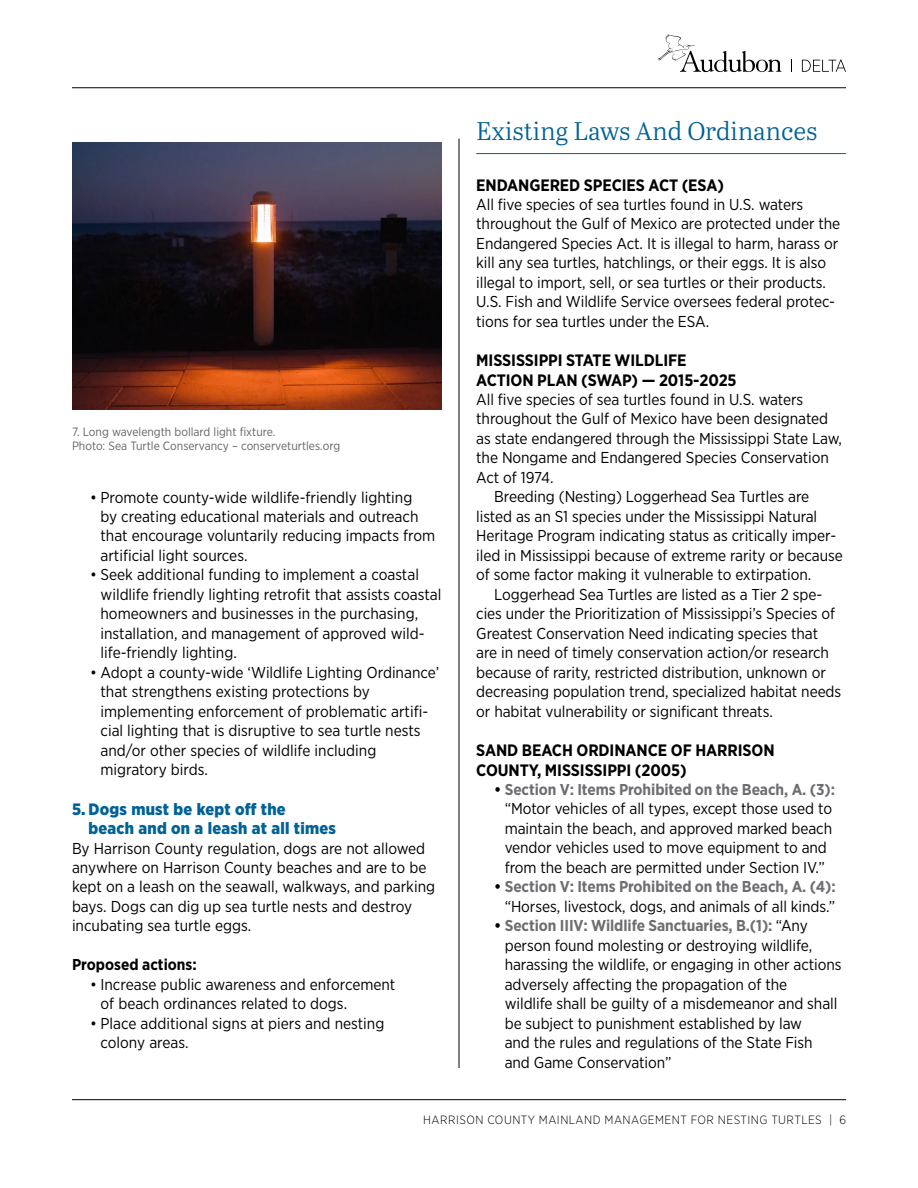
<style>
.page{position:relative;width:918px;height:1188px;background:#fff}
.page>*{position:absolute;margin:0;border:0;box-sizing:border-box;transform-origin:0 0}
.t1{font:25.5px "Abril Text Lt";color:#006296}
.t2{font:700 16.5px/19.5px "Gotham Narrow";letter-spacing:-.005em;color:#000}
.t3{font:900 16.5px/19.5px "Gotham Narrow";letter-spacing:.015em;color:#006296}
.t4{font:15.75px/19.5px "Gotham Narrow";letter-spacing:-.005em;color:#000}
.t5{font:700 15.75px "Gotham Narrow";color:#000}
.t6{font:12px/13.5px "Gotham Narrow";color:#636466}
.t7{font:300 12px "Gotham Narrow";letter-spacing:.04em;color:#000}
.s1{font-weight:700}
.s2{font-weight:700;color:#6d6e71}
</style>
<div class="page">
<hr style="left:72px;top:87px;width:774px;height:1px;background:#000">
<hr style="left:72px;top:1099px;width:774px;height:1px;background:#000">
<svg style="left:657px;top:35px;width:125px;height:37px"></svg>
<svg style="left:802px;top:60px;width:44px;height:12px"></svg>
<svg style="left:791px;top:59px;width:1px;height:13px"></svg>
<hr style="left:459px;top:139px;width:1px;height:929px;background:#000">
<img style="left:72px;top:142px;width:370px;height:268px">
<hr style="left:476px;top:153px;width:370px;height:1px;background:#006296">
<p class="t6" style="left:72px;top:425px;width:270px">7. Long wavelength bollard light fixture.<br>Photo: Sea Turtle Conservancy – conserveturtles.org</p>
<p class="t4" style="left:101px;top:487px;width:336px;text-indent:-11px">• Promote county-wide wildlife-friendly lighting<br>by creating educational materials and outreach that encourage voluntarily reducing impacts from artificial light sources.</p>
<p class="t4" style="left:101px;top:565px;width:343px;text-indent:-11px">• Seek additional funding to implement a coastal wildlife friendly lighting retrofit that assists coastal homeowners and businesses in the purchasing, installation, and management of approved wild&shy;life-friendly lighting.</p>
<p class="t4" style="left:101px;top:662px;width:340px;text-indent:-11px">• Adopt a county-wide ‘Wildlife Lighting Ordinance’ that strengthens existing protections by implementing enforcement of problematic artifi&shy;cial lighting that is disruptive to sea turtle nests and/or other species of wildlife including migratory birds.</p>
<p class="t3" style="left:88px;top:799px;width:249px;text-indent:-16px">5. Dogs must be kept off the<br>beach and on a leash at all times</p>
<p class="t4" style="left:72px;top:838px;width:365px">By Harrison County regulation, dogs are not allowed anywhere on Harrison County beaches and are to be kept on a leash on the seawall, walkways, and parking bays. Dogs can dig up sea turtle nests and destroy incubating sea turtle eggs.</p>
<p class="t5" style="left:72px;top:955px;width:126px">Proposed actions:</p>
<p class="t4" style="left:101px;top:974px;width:296px;text-indent:-11px">• Increase public awareness and enforcement of beach ordinances related to dogs.</p>
<p class="t4" style="left:101px;top:1013px;width:285px;text-indent:-11px">• Place additional signs at piers and nesting colony areas.</p>
<h1 class="t1" style="left:476px;top:113px;width:343px">Existing Laws And Ordinances</h1>
<p class="t2" style="left:476px;top:175px;width:249px">ENDANGERED SPECIES ACT (ESA)</p>
<p class="t4" style="left:476px;top:194px;width:366px">All five species of sea turtles found in U.S. waters throughout the Gulf of Mexico are protected under the Endangered Species Act. It is illegal to harm, harass or kill any sea turtles, hatchlings, or their eggs. It is also illegal to import, sell, or sea turtles or their products.<br>U.S. Fish and Wildlife Service oversees federal protec&shy;tions for sea turtles under the ESA.</p>
<p class="t2" style="left:476px;top:350px;width:262px">MISSISSIPPI STATE WILDLIFE<br>ACTION PLAN (SWAP) — 2015-2025</p>
<p class="t4" style="left:476px;top:389px;width:329px">All five species of sea turtles found in U.S. waters</p>
<p class="t4" style="left:476px;top:409px;width:353px">throughout the Gulf of Mexico have been designated</p>
<p class="t4" style="left:476px;top:428px;width:367px">as state endangered through the Mississippi State Law,</p>
<p class="t4" style="left:476px;top:448px;width:354px">the Nongame and Endangered Species Conservation</p>
<p class="t4" style="left:476px;top:467px;width:79px">Act of 1974.</p>
<p class="t4" style="left:494px;top:487px;width:316px">Breeding (Nesting) Loggerhead Sea Turtles are</p>
<p class="t4" style="left:476px;top:506px;width:343px">listed as an S1 species under the Mississippi Natural</p>
<p class="t4" style="left:476px;top:526px;width:362px">Heritage Program indicating status as critically imper-</p>
<p class="t4" style="left:476px;top:545px;width:368px">iled in Mississippi because of extreme rarity or because</p>
<p class="t4" style="left:476px;top:565px;width:337px">of some factor making it vulnerable to extirpation.</p>
<p class="t4" style="left:494px;top:584px;width:329px">Loggerhead Sea Turtles are listed as a Tier 2 spe-</p>
<p class="t4" style="left:476px;top:604px;width:360px">cies under the Prioritization of Mississippi’s Species of</p>
<p class="t4" style="left:476px;top:623px;width:343px">Greatest Conservation Need indicating species that</p>
<p class="t4" style="left:476px;top:643px;width:354px">are in need of timely conservation action/or research</p>
<p class="t4" style="left:476px;top:662px;width:351px">because of rarity, restricted distribution, unknown or</p>
<p class="t4" style="left:476px;top:682px;width:367px">decreasing population trend, specialized habitat needs</p>
<p class="t4" style="left:476px;top:701px;width:298px">or habitat vulnerability or significant threats.</p>
<p class="t2" style="left:476px;top:740px;width:300px">SAND BEACH ORDINANCE OF HARRISON<br>COUNTY, MISSISSIPPI (2005)</p>
<p class="t4" style="left:494px;top:779px;width:342px;text-align:center"><span class="s1">•</span> <span class="s2">Section V: Items Prohibited on the Beach, A. (3): </span>“Motor vehicles of all types, except those used to maintain the beach, and approved marked beach vendor vehicles used to move equipment to and from the beach are permitted under Section IV.”</p>
<p class="t4" style="left:494px;top:877px;width:343px;text-align:right"><span class="s1">•</span> <span class="s2">Section V: Items Prohibited on the Beach, A. (4): </span>“Horses, livestock, dogs, and animals of all kinds.”</p>
<p class="t4" style="left:505px;top:916px;width:338px;text-indent:-11px"><span class="s1">•</span> <span class="s2">Section IIIV: Wildlife Sanctuaries, B.(1):</span> “Any person found molesting or destroying wildlife, harassing the wildlife, or engaging in other actions adversely affecting the propagation of the<br>wildlife shall be guilty of a misdemeanor and shall be subject to punishment established by law<br>and the rules and regulations of the State Fish and Game Conservation”</p>
<p class="t7" style="left:423px;top:1113px;width:424px">HARRISON COUNTY MAINLAND MANAGEMENT FOR NESTING TURTLES | 6</p>
</div>
